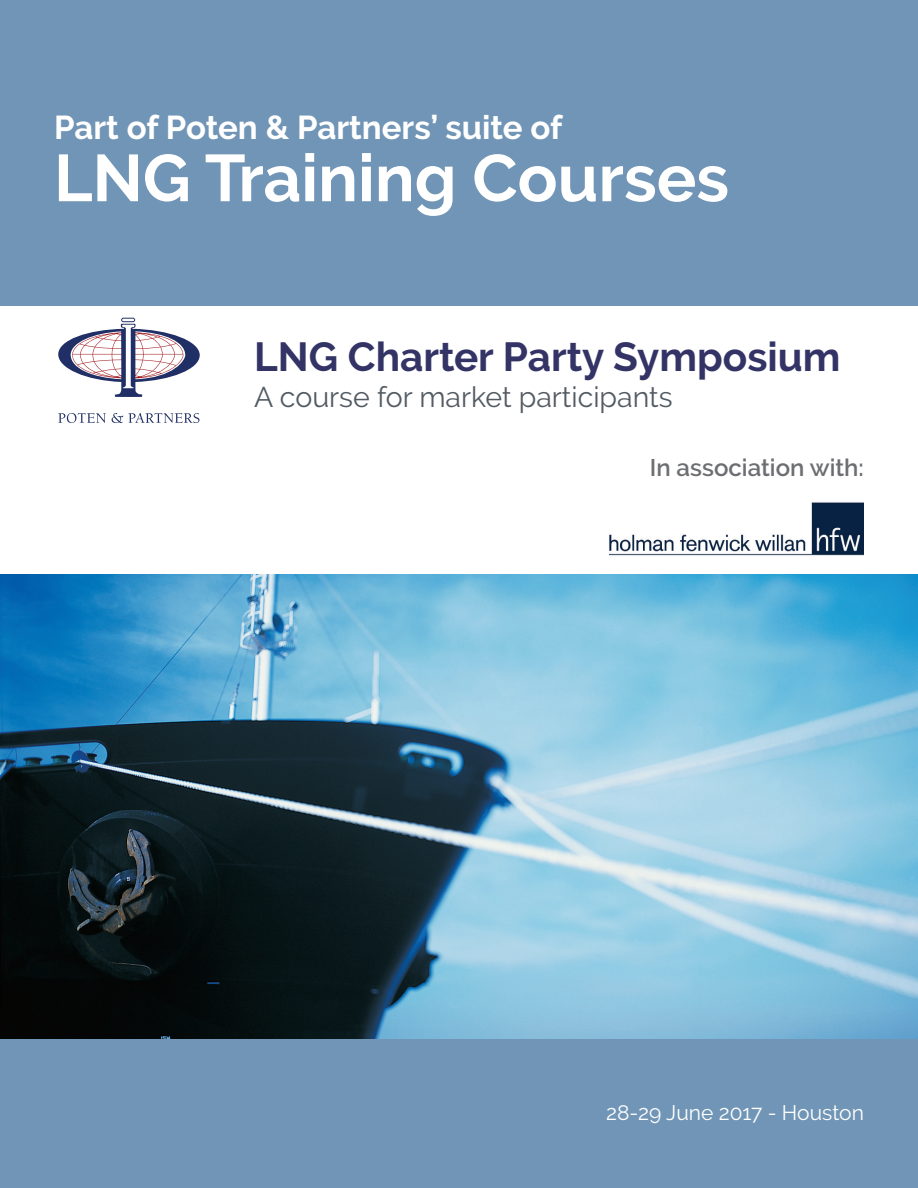
<style>
.page{position:relative;width:918px;height:1188px;background:#fff}
.page>*{position:absolute;margin:0;border:0;box-sizing:border-box;transform-origin:0 0}
.t1{font:700 66px "Raleway";color:#fff}
.t2{font:700 40.5px "Raleway";color:#336}
.t3{font:700 33px "Raleway";color:#fff}
.t4{font:28.5px "Raleway";color:#525a62}
.t5{font:600 24px "Raleway";color:#6d6e71}
.t6{font:21px "Raleway";color:#fff}
</style>
<div class="page">
<svg style="left:58px;top:318px;width:142px;height:79px"></svg>
<svg style="left:58px;top:413px;width:48px;height:10px"></svg>
<svg style="left:112px;top:413px;width:87px;height:10px"></svg>
<div style="left:0;top:0;width:918px;height:306px;background:#7095b6"></div>
<div style="left:0;top:974px;width:918px;height:214px;background:#7095b6"></div>
<img style="left:0;top:574px;width:918px;height:465px">
<img style="left:608px;top:502px;width:256px;height:54px">
<p class="t3" style="left:54px;top:108px;width:510px">Part of Poten &amp; Partners’ suite of</p>
<p class="t1" style="left:54px;top:140px;width:677px">LNG Training Courses</p>
<p class="t2" style="left:254px;top:333px;width:588px">LNG Charter Party Symposium</p>
<p class="t4" style="left:254px;top:380px;width:420px">A course for market participants</p>
<p class="t5" style="left:650px;top:453px;width:216px">In association with:</p>
<p class="t6" style="left:606px;top:1101px;width:259px">28-29 June 2017 - Houston</p>
</div>
